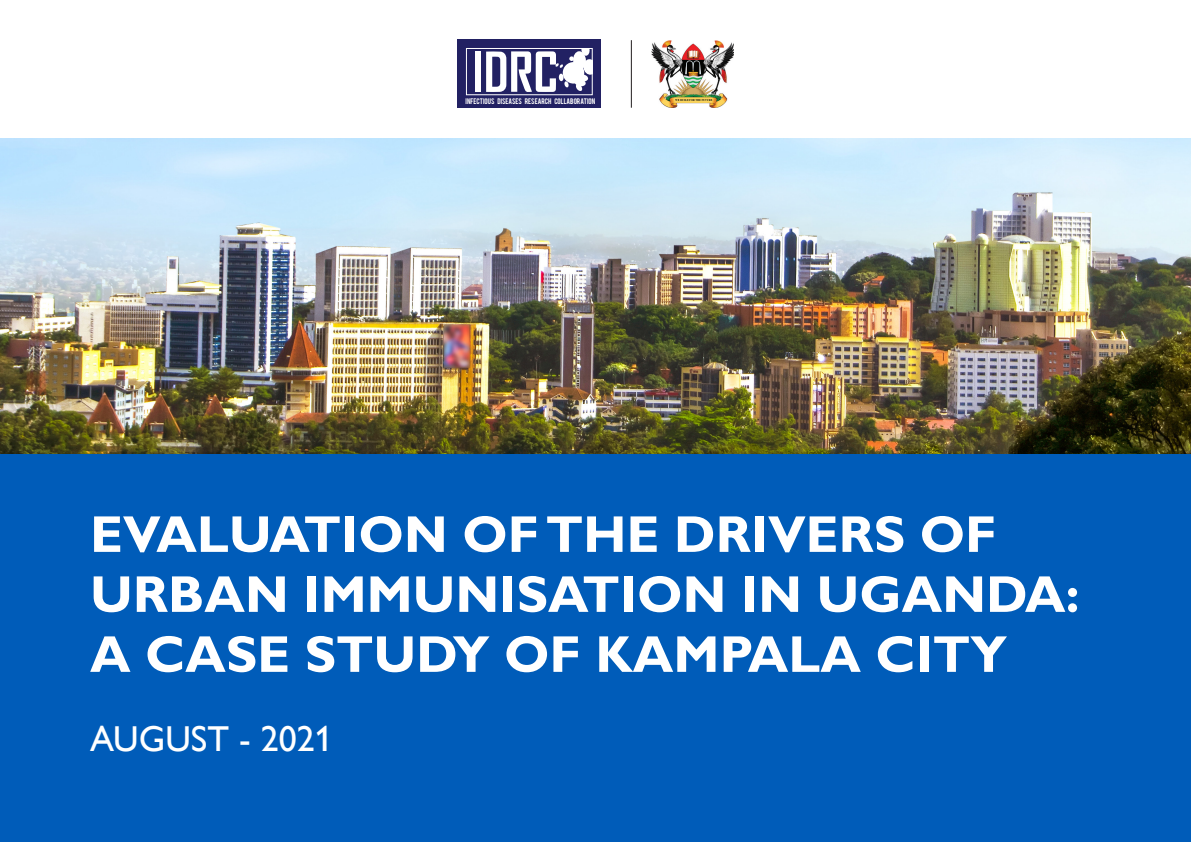
<style>
.page{position:relative;width:1191px;height:842px;background:#fff}
.page>*{position:absolute;margin:0;border:0;box-sizing:border-box;transform-origin:0 0}
.t1{font:700 52px/60px "Gill Alt One";color:#fff}
.t2{font:36px "Gill Alt One";color:#fff}
.t3{font:6.3px "Bebas";color:#fff}
</style>
<div class="page">
<div style="left:0;top:139px;width:1191px;height:703px;background:#005cb9"></div>
<img style="left:0;top:139px;width:1191px;height:314px">
<div style="left:457px;top:40px;width:144px;height:68px;background:#222163"></div>
<div style="left:466px;top:48px;width:127px;height:47px;background:#222163;border:1px solid #fff"></div>
<div style="left:475px;top:52px;width:6px;height:40px;background:#fff"></div>
<svg style="left:486px;top:48px;width:106px;height:44px"></svg>
<div style="left:563px;top:62px;width:21px;height:22px;background:#fff;border-radius:50%"></div>
<img style="left:651px;top:40px;width:83px;height:68px">
<hr style="left:631px;top:40px;width:1px;height:68px;background:#231f20">
<p class="t3" style="left:465px;top:96px;width:131px">INFECTIOUS DISEASES RESEARCH COLLABORATION</p>
<p class="t1" style="left:90px;top:504px;width:991px">EVALUATION OF THE DRIVERS OF<br>URBAN IMMUNISATION IN UGANDA:<br>A CASE STUDY OF KAMPALA CITY</p>
<p class="t2" style="left:90px;top:717px;width:244px">AUGUST - 2021</p>
</div>
